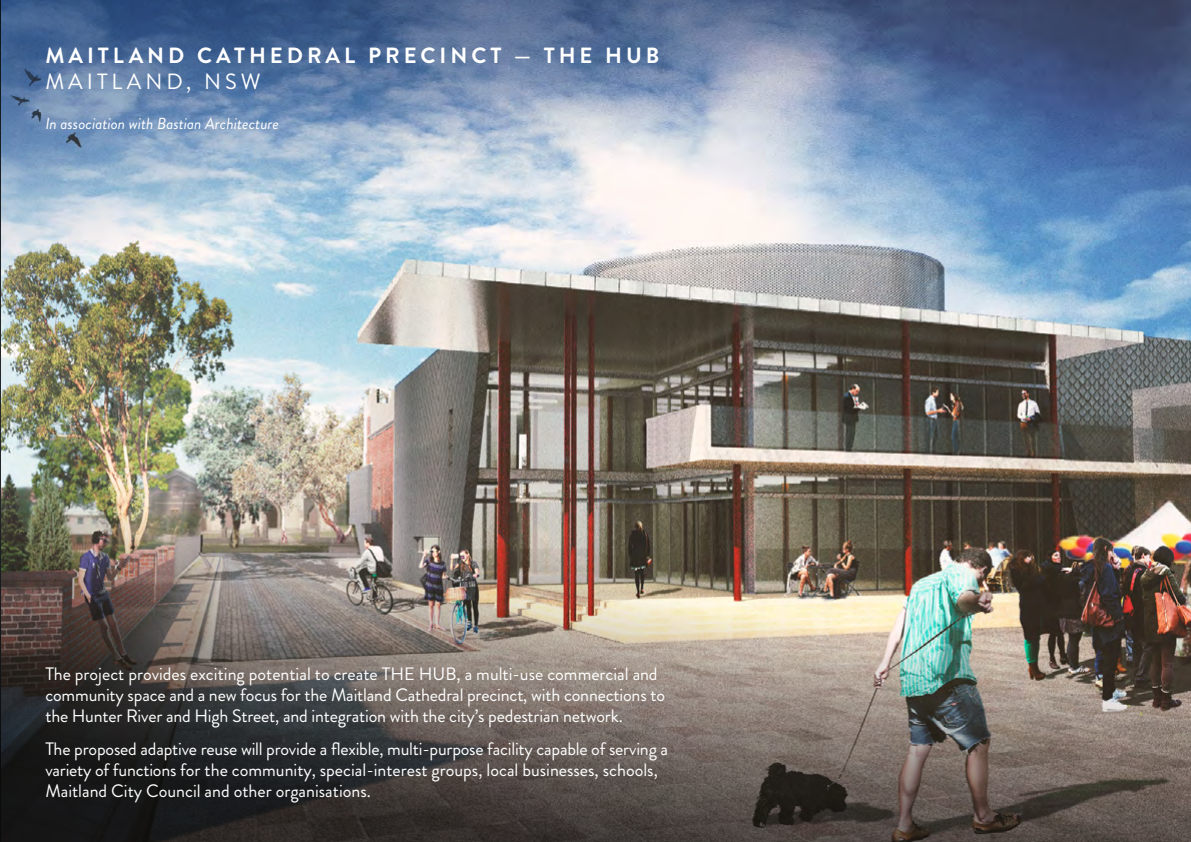
<style>
.page{position:relative;width:1191px;height:842px;background:#fff}
.page>*{position:absolute;margin:0;border:0;box-sizing:border-box;transform-origin:0 0}
.t1{font:700 22px "Brandon Grotesque";letter-spacing:.18em;color:#fff}
.t2{font:22px "Brandon Grotesque";letter-spacing:.18em;color:#fff}
.t3{font:18px/21px "Brandon Grotesque";letter-spacing:-.01em;color:#fff}
.t4{font:italic 16px "Brandon Grotesque";color:#fff}
</style>
<div class="page">
<img style="left:1px;top:0;width:1190px;height:448px">
<img style="left:0;top:0;width:1px;height:842px">
<img style="left:0;top:448px;width:1191px;height:394px">
<img style="left:0;top:0;width:902px;height:329px">
<p class="t1" style="left:45px;top:40px;width:615px">MAITLAND CATHEDRAL PRECINCT — THE HUB</p>
<p class="t2" style="left:45px;top:67px;width:217px">MAITLAND, NSW</p>
<p class="t4" style="left:45px;top:113px;width:235px">In association with Bastian Architecture</p>
<p class="t3" style="left:45px;top:664px;width:621px">The project provides exciting potential to create THE HUB, a multi-use commercial and community space and a new focus for the Maitland Cathedral precinct, with connections to the Hunter River and High Street, and integration with the city’s pedestrian network.</p>
<p class="t3" style="left:45px;top:738px;width:624px">The proposed adaptive reuse will provide a flexible, multi-purpose facility capable of serving a variety of functions for the community, special-interest groups, local businesses, schools,<br>Maitland City Council and other organisations.</p>
</div>
